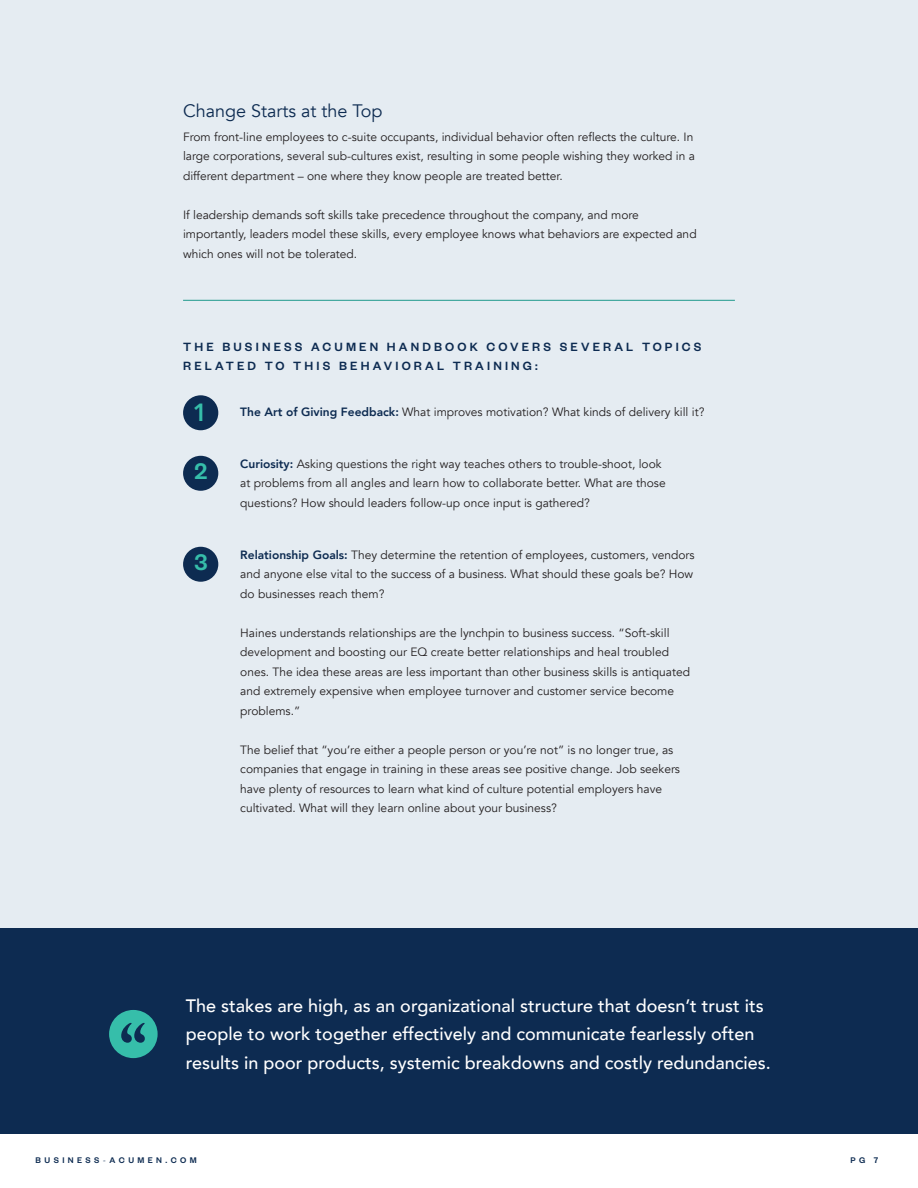
<style>
.page{position:relative;width:918px;height:1188px;background:#fff}
.page>*{position:absolute;margin:0;border:0;box-sizing:border-box;transform-origin:0 0}
.t1{font:700 69px "Adobe Caslon";color:#0d2b51}
.t2{font:500 24.75px "Founders Grotesk";color:#36beaa}
.t3{font:800 24.75px "Avenir";color:#36beaa}
.t4{font:500 18px/28.5px "Avenir";color:#fff}
.t5{font:18px "Avenir";color:#0d2b51}
.t6{font:500 13.2px/18.8px "Founders Grotesk";letter-spacing:.24em;color:#0d2b51}
.t7{font:12px/19.5px "Avenir";color:#231f20}
.t8{font:500 9px "Founders Grotesk";letter-spacing:.38em;color:#0d2b51}
.s1{font-weight:800;color:#0d2b51}
.s2{font-family:"Minion Pro";font-weight:400}
</style>
<div class="page">
<div style="left:0;top:0;width:918px;height:1134px;background:#e5ecf2"></div>
<div style="left:183px;top:395px;width:35px;height:35px;background:#0d2b51;border-radius:50%"></div>
<div style="left:183px;top:456px;width:35px;height:35px;background:#0d2b51;border-radius:50%"></div>
<div style="left:183px;top:547px;width:35px;height:35px;background:#0d2b51;border-radius:50%"></div>
<div style="left:0;top:929px;width:918px;height:205px;background:#0d2b51"></div>
<div style="left:109px;top:1010px;width:49px;height:48px;background:#36beaa;border-radius:50%"></div>
<hr style="left:183px;top:300px;width:552px;height:1px;background:#1e998c">
<h3 class="t5" style="left:183px;top:100px;width:201px">Change Starts at the Top</h3>
<p class="t7" style="left:183px;top:127px;width:513px">From front-line employees to c-suite occupants, individual behavior often reflects the culture. In large corporations, several sub-cultures exist, resulting in some people wishing they worked in a different department – one where they know people are treated better.</p>
<p class="t7" style="left:183px;top:205px;width:515px">If leadership demands soft skills take precedence throughout the company, and more importantly, leaders model these skills, every employee knows what behaviors are expected and which ones will not be tolerated.</p>
<p class="t6" style="left:183px;top:337px;width:520px">THE BUSINESS ACUMEN HANDBOOK COVERS SEVERAL TOPICS<br>RELATED TO THIS BEHAVIORAL TRAINING:</p>
<h2 class="t3" style="left:193px;top:393px;width:16px">1</h2>
<h2 class="t2" style="left:194px;top:456px;width:14px">2</h2>
<h2 class="t2" style="left:194px;top:547px;width:15px">3</h2>
<p class="t7" style="left:240px;top:402px;width:466px"><span class="s1">The Art of Giving Feedback:</span> What improves motivation? What kinds of delivery kill it?</p>
<p class="t7" style="left:240px;top:454px;width:427px"><span class="s1">Curiosity:</span> Asking questions the right way teaches others to trouble-shoot, look at problems from all angles and learn how to collaborate better. What are those questions? How should leaders follow-up once input is gathered?</p>
<p class="t7" style="left:240px;top:545px;width:456px"><span class="s1">Relationship Goals:</span> They determine the retention of employees, customers, vendors and anyone else vital to the success of a business. What should these goals be? How do businesses reach them?</p>
<p class="t7" style="left:240px;top:623px;width:451px">Haines understands relationships are the lynchpin to business success. “Soft-skill development and boosting our EQ create better relationships and heal troubled ones. The idea these areas are less important than other business skills is antiquated and extremely expensive when employee turnover and customer service become problems.”</p>
<p class="t7" style="left:240px;top:740px;width:441px">The belief that “you’re either a people person or you’re not” is no longer true, as companies that engage in training in these areas see positive change. Job seekers have plenty of resources to learn what kind of culture potential employers have cultivated. What will they learn online about your business?</p>
<h1 class="t1" style="left:120px;top:1007px;width:29px">“</h1>
<h3 class="t4" style="left:186px;top:990px;width:579px">The stakes are high, as an organizational structure that doesn’t trust its people to work together effectively and communicate fearlessly often</h3>
<h3 class="t4" style="left:186px;top:1047px;width:586px">results in poor products, systemic breakdowns and costly redundancies.</h3>
<p class="t8" style="left:36px;top:1154px;width:163px">BUSINESS<span class="s2">-</span>ACUMEN.COM</p>
<p class="t8" style="left:851px;top:1154px;width:29px">P G 7</p>
</div>
